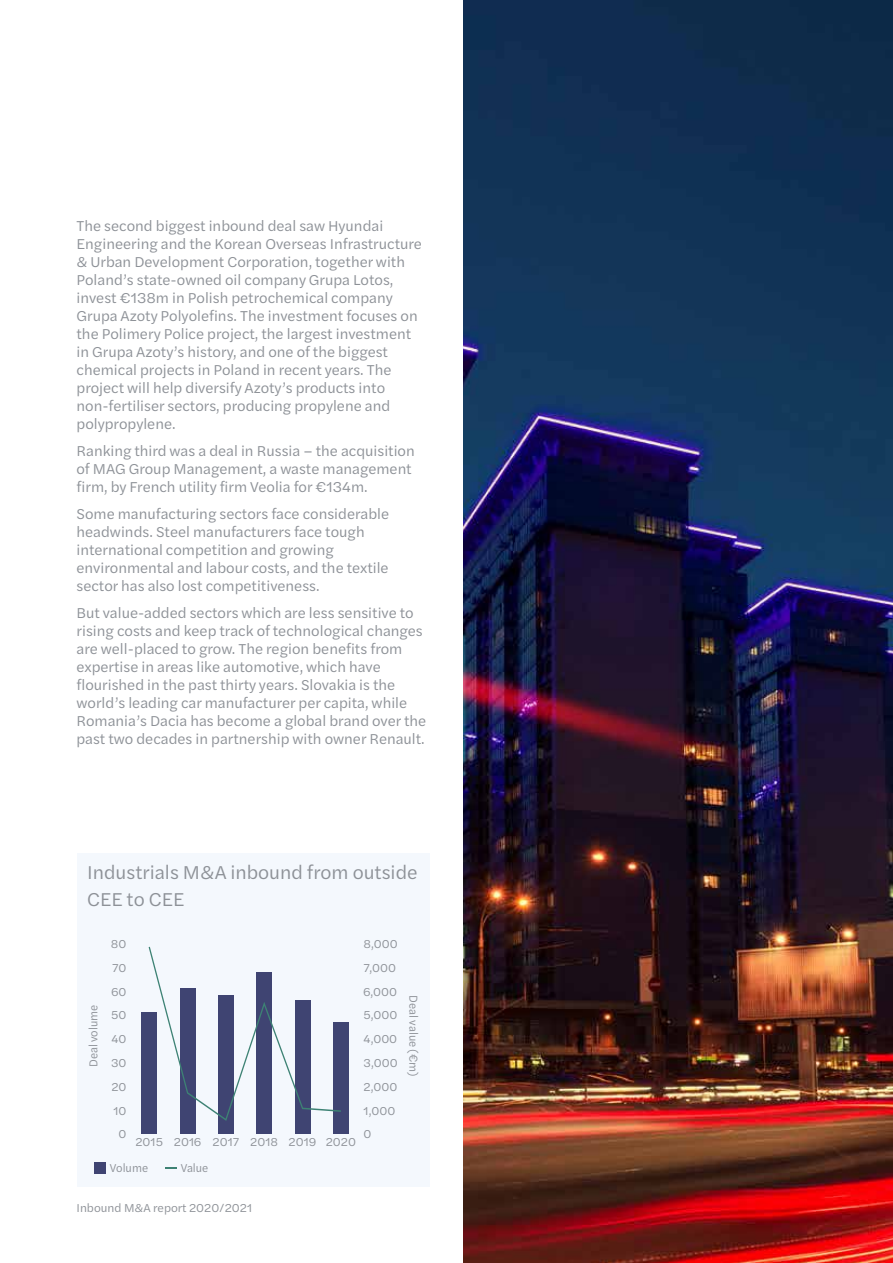
<style>
.page{position:relative;width:893px;height:1263px;background:#fff}
.page>*{position:absolute;margin:0;border:0;box-sizing:border-box;transform-origin:0 0}
.t1{font:19.5px/27px "Halyard Text";color:#8d9197}
.t2{font:15px/18px "Halyard Text";color:#8d9197}
.t3{font:12px "Halyard Text";color:#8d9197}
.t4{font:12px "Halyard Text";color:#8d9197;scale:.95 1}
</style>
<div class="page">
<img style="left:463px;top:0;width:430px;height:1263px">
<div style="left:77px;top:853px;width:352px;height:333px;background:#f4f8fd"></div>
<div style="left:142px;top:1012px;width:15px;height:122px;background:#3f4472"></div>
<div style="left:180px;top:988px;width:15px;height:146px;background:#3f4472"></div>
<div style="left:218px;top:996px;width:16px;height:138px;background:#3f4472"></div>
<div style="left:257px;top:972px;width:15px;height:162px;background:#3f4472"></div>
<div style="left:295px;top:1000px;width:15px;height:134px;background:#3f4472"></div>
<div style="left:333px;top:1022px;width:16px;height:112px;background:#3f4472"></div>
<svg style="left:149px;top:947px;width:192px;height:174px"></svg>
<div style="left:94px;top:1162px;width:12px;height:11px;background:#3f4472"></div>
<svg style="left:165px;top:1168px;width:12px;height:1px"></svg>
<p class="t2" style="left:77px;top:216px;width:347px">The second biggest inbound deal saw Hyundai Engineering and the Korean Overseas Infrastructure &amp; Urban Development Corporation, together with Poland’s state-owned oil company Grupa Lotos, invest €138m in Polish petrochemical company Grupa Azoty Polyolefins. The investment focuses on the Polimery Police project, the largest investment in Grupa Azoty’s history, and one of the biggest chemical projects in Poland in recent years. The project will help diversify Azoty’s products into non-fertiliser sectors, producing propylene and polypropylene.</p>
<p class="t2" style="left:77px;top:441px;width:340px">Ranking third was a deal in Russia – the acquisition of MAG Group Management, a waste management firm, by French utility firm Veolia for €134m.</p>
<p class="t2" style="left:77px;top:504px;width:314px">Some manufacturing sectors face considerable headwinds. Steel manufacturers face tough international competition and growing environmental and labour costs, and the textile sector has also lost competitiveness.</p>
<p class="t2" style="left:77px;top:603px;width:351px">But value-added sectors which are less sensitive to rising costs and keep track of technological changes are well-placed to grow. The region benefits from expertise in areas like automotive, which have flourished in the past thirty years. Slovakia is the world’s leading car manufacturer per capita, while Romania’s Dacia has become a global brand over the past two decades in partnership with owner Renault.</p>
<h1 class="t1" style="left:87px;top:858px;width:332px">Industrials M&amp;A inbound from outside<br>CEE to CEE</h1>
<p class="t3" style="left:111px;top:935px;width:17px">80</p>
<p class="t3" style="left:112px;top:959px;width:16px">70</p>
<p class="t3" style="left:364px;top:935px;width:36px">8,000</p>
<p class="t3" style="left:364px;top:959px;width:34px">7,000</p>
<p class="t3" style="left:364px;top:983px;width:35px">6,000</p>
<p class="t3" style="left:112px;top:983px;width:16px">60</p>
<p class="t4" style="left:85px;top:1067px;width:67px;rotate:-90deg">Deal volume</p>
<p class="t4" style="left:422px;top:995px;width:87px;rotate:90deg">Deal value (€m)</p>
<p class="t3" style="left:364px;top:1007px;width:35px">5,000</p>
<p class="t3" style="left:111px;top:1007px;width:17px">50</p>
<p class="t3" style="left:364px;top:1030px;width:35px">4,000</p>
<p class="t3" style="left:111px;top:1030px;width:17px">40</p>
<p class="t3" style="left:364px;top:1054px;width:35px">3,000</p>
<p class="t3" style="left:111px;top:1054px;width:17px">30</p>
<p class="t3" style="left:111px;top:1078px;width:17px">20</p>
<p class="t3" style="left:113px;top:1102px;width:15px">10</p>
<p class="t3" style="left:119px;top:1126px;width:9px">0</p>
<p class="t3" style="left:135px;top:1133px;width:222px">2015 2016 2017 2018 2019 2020</p>
<p class="t4" style="left:110px;top:1159px;width:42px">Volume</p>
<p class="t4" style="left:181px;top:1159px;width:31px">Value</p>
<p class="t3" style="left:364px;top:1078px;width:35px">2,000</p>
<p class="t3" style="left:364px;top:1102px;width:33px">1,000</p>
<p class="t3" style="left:364px;top:1126px;width:9px">0</p>
<p class="t3" style="left:77px;top:1199px;width:177px">Inbound M&amp;A report 2020/2021</p>
</div>
